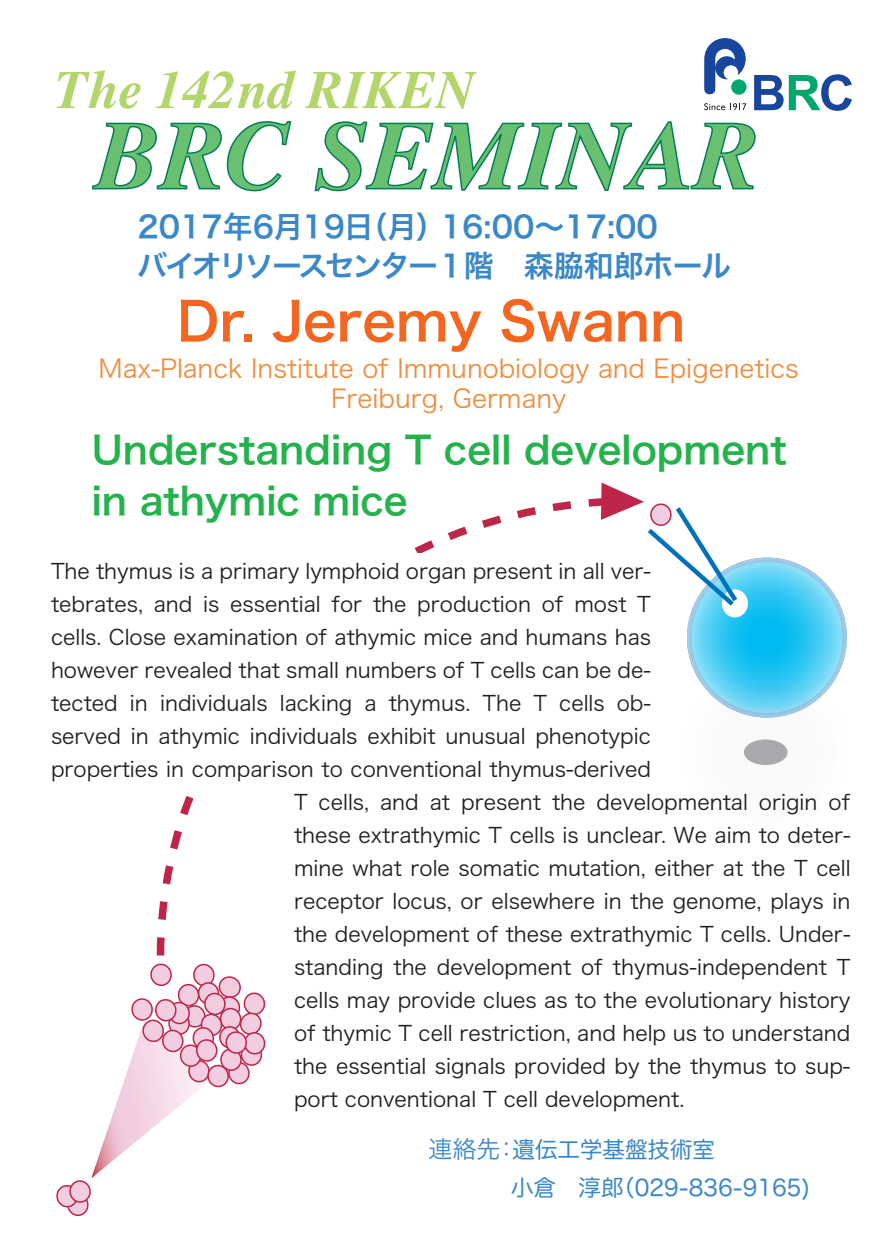
<style>
.page{position:relative;width:888px;height:1260px;background:#fff}
.page>*{position:absolute;margin:0;border:0;box-sizing:border-box;transform-origin:0 0}
.t1{font:italic 700 97.5px "Times";color:#69c071}
.t2{font:italic 700 54px "Times";color:#b4d56b}
.t3{font:52.5px "Hira Kaku Pro N W6";color:#f36621}
.t4{font:37.5px/51px "Hira Kaku Pro W6";color:#23b24b}
.t5{font:30px/39px "Hira Kaku Pro W6";letter-spacing:-.025em;color:#3b88c8}
.t6{font:25.5px/30.6px "Hira Kaku Pro N W3";color:#ef8e41;text-align:center}
.t7{font:22.5px/37.5px "Hira Maru Pro W4";color:#3b88c8}
.t8{font:21px/33px "Hira Kaku Pro N W3";color:#231f20;text-align:justify}
.s1{font-family:"Hira Kaku Pro N W3";font-size:24px}
</style>
<div class="page">
<svg style="left:754px;top:74px;width:98px;height:37px"></svg>
<svg style="left:704px;top:38px;width:42px;height:56px"></svg>
<div style="left:731px;top:79px;width:16px;height:16px;background:#00a76d;border-radius:50%"></div>
<svg style="left:704px;top:103px;width:43px;height:7px"></svg>
<svg style="left:92px;top:121px;width:200px;height:71px"></svg>
<svg style="left:314px;top:121px;width:442px;height:71px"></svg>
<svg style="left:56px;top:963px;width:210px;height:253px"></svg>
<svg style="left:156px;top:498px;width:445px;height:458px"></svg>
<svg style="left:601px;top:483px;width:89px;height:40px"></svg>
<div style="left:39px;top:554px;width:441px;height:230px;background:#fff"></div>
<img style="left:528px;top:523px;width:319px;height:433px">
<div style="left:744px;top:740px;width:44px;height:25px;background:#a8a9ad;border-radius:50%"></div>
<h2 class="t2" style="left:55px;top:39px;width:422px">The 142nd RIKEN</h2>
<h1 class="t1" style="left:95px;top:64px;width:665px">BRC SEMINAR</h1>
<h3 class="t5" style="left:137px;top:206px;width:596px">2017年6月19日（月）16:00～17:00<br>バイオリソースセンター１階　森脇和郎ホール</h3>
<h3 class="t3" style="left:177px;top:274px;width:510px">Dr. Jeremy Swann</h3>
<p class="t6" style="left:99px;top:351px;width:702px">Max-Planck Institute of Immunobiology and Epigenetics<br>Freiburg, Germany</p>
<h3 class="t4" style="left:92px;top:422px;width:696px">Understanding T cell development in athymic mice</h3>
<p class="t8" style="left:51px;top:554px;width:602px">The thymus is a primary lymphoid organ present in all ver&shy;tebrates, and is essential for the production of most T cells. Close examination of athymic mice and humans has however revealed that small numbers of T cells can be de&shy;tected in individuals lacking a thymus. The T cells ob&shy;served in athymic individuals exhibit unusual phenotypic properties in comparison to conventional thymus-derived</p>
<p class="t8" style="left:294px;top:785px;width:558px">T cells, and at present the developmental origin of these extrathymic T cells is unclear. We aim to deter&shy;mine what role somatic mutation, either at the T cell receptor locus, or elsewhere in the genome, plays in the development of these extrathymic T cells. Under&shy;standing the development of thymus-independent T cells may provide clues as to the evolutionary history of thymic T cell restriction, and help us to understand the essential signals provided by the thymus to sup&shy;port conventional T cell development.</p>
<p class="t7" style="left:511px;top:1130px;width:300px;text-indent:-82px"><span class="s1">連絡先：</span>遺伝工学基盤技術室<br>小倉　淳郎（029-836-9165)</p>
</div>
